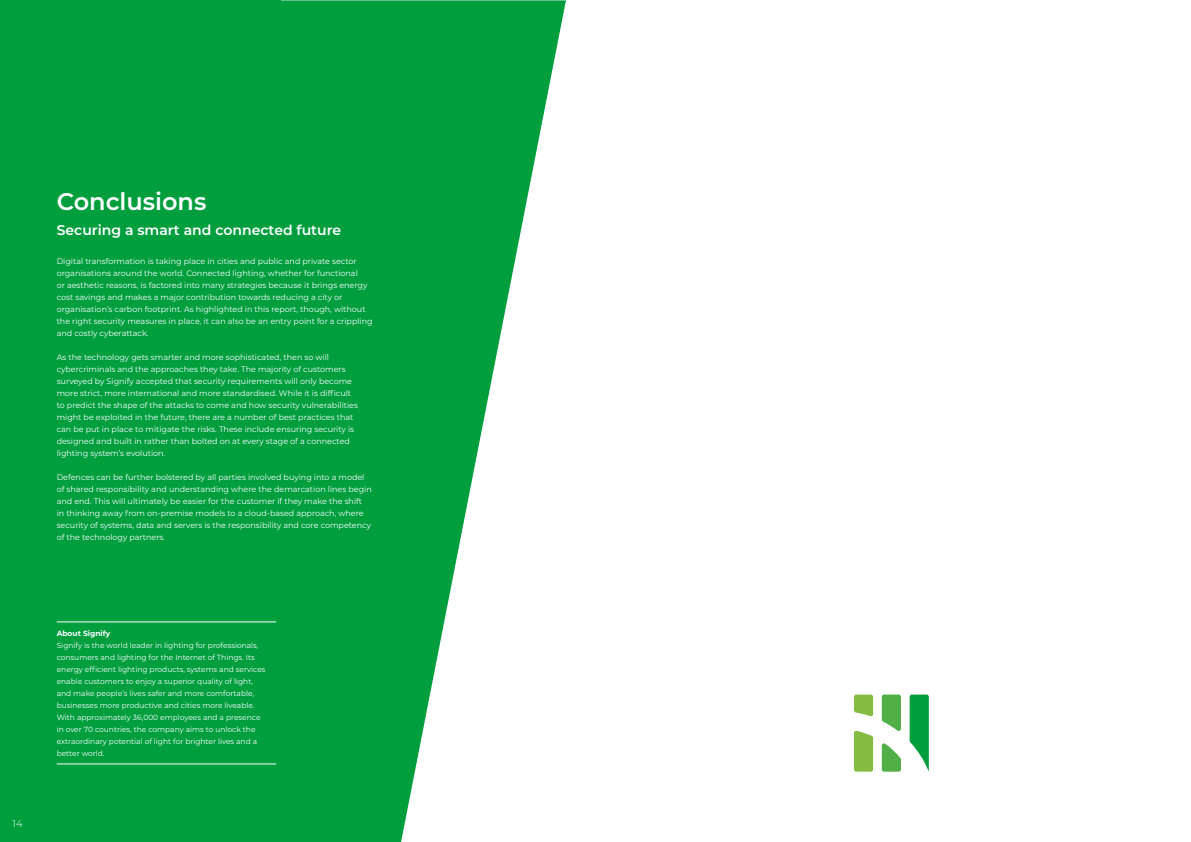
<style>
.page{position:relative;width:1191px;height:842px;background:#fff}
.page>*{position:absolute;margin:0;border:0;box-sizing:border-box;transform-origin:0 0}
.t1{font:600 24px "Montserrat";color:#fff}
.t2{font:600 14px "Montserrat";color:#fff}
.t3{font:300 10px "Montserrat";color:#fff}
.t4{font:8px/12px "Montserrat";color:#fff}
.t5{font:7.5px/12px "Montserrat";color:#fff}
.t6{font:700 7.5px "Montserrat";color:#fff}
</style>
<div class="page">
<div style="left:0;top:0;width:281px;height:842px;background:#009e3d"></div>
<svg style="left:190px;top:0;width:376px;height:842px;fill:#009e3d"></svg>
<svg style="left:854px;top:730px;width:19px;height:42px"></svg>
<svg style="left:854px;top:694px;width:19px;height:23px"></svg>
<svg style="left:881px;top:743px;width:20px;height:29px"></svg>
<svg style="left:881px;top:694px;width:20px;height:37px"></svg>
<svg style="left:909px;top:694px;width:19px;height:76px"></svg>
<hr style="left:57px;top:622px;width:219px;height:1px;background:#fff">
<hr style="left:57px;top:764px;width:219px;height:1px;background:#fff">
<h1 class="t1" style="left:57px;top:185px;width:151px">Conclusions</h1>
<h2 class="t2" style="left:57px;top:220px;width:286px">Securing a smart and connected future</h2>
<p class="t4" style="left:57px;top:255px;width:317px">Digital transformation is taking place in cities and public and private sector organisations around the world. Connected lighting, whether for functional<br>or aesthetic reasons, is factored into many strategies because it brings energy cost savings and makes a major contribution towards reducing a city or organisation’s carbon footprint. As highlighted in this report, though, without the right security measures in place, it can also be an entry point for a crippling and costly cyberattack.</p>
<p class="t4" style="left:57px;top:351px;width:303px">As the technology gets smarter and more sophisticated, then so will cybercriminals and the approaches they take. The majority of customers surveyed by Signify accepted that security requirements will only become more strict, more international and more standardised. While it is difficult to predict the shape of the attacks to come and how security vulnerabilities might be exploited in the future, there are a number of best practices that can be put in place to mitigate the risks. These include ensuring security is designed and built in rather than bolted on at every stage of a connected lighting system’s evolution.</p>
<p class="t4" style="left:57px;top:471px;width:316px">Defences can be further bolstered by all parties involved buying into a model of shared responsibility and understanding where the demarcation lines begin and end. This will ultimately be easier for the customer if they make the shift<br>in thinking away from on-premise models to a cloud-based approach, where security of systems, data and servers is the responsibility and core competency of the technology partners.</p>
<p class="t3" style="left:13px;top:817px;width:12px">14</p>
<p class="t6" style="left:57px;top:628px;width:55px">About Signify</p>
<p class="t5" style="left:57px;top:639px;width:210px">Signify is the world leader in lighting for professionals, consumers and lighting for the Internet of Things. Its energy efficient lighting products, systems and services enable customers to enjoy a superior quality of light, and make people’s lives safer and more comfortable, businesses more productive and cities more liveable.<br>With approximately 36,000 employees and a presence in over 70 countries, the company aims to unlock the extraordinary potential of light for brighter lives and a better world.</p>
</div>
